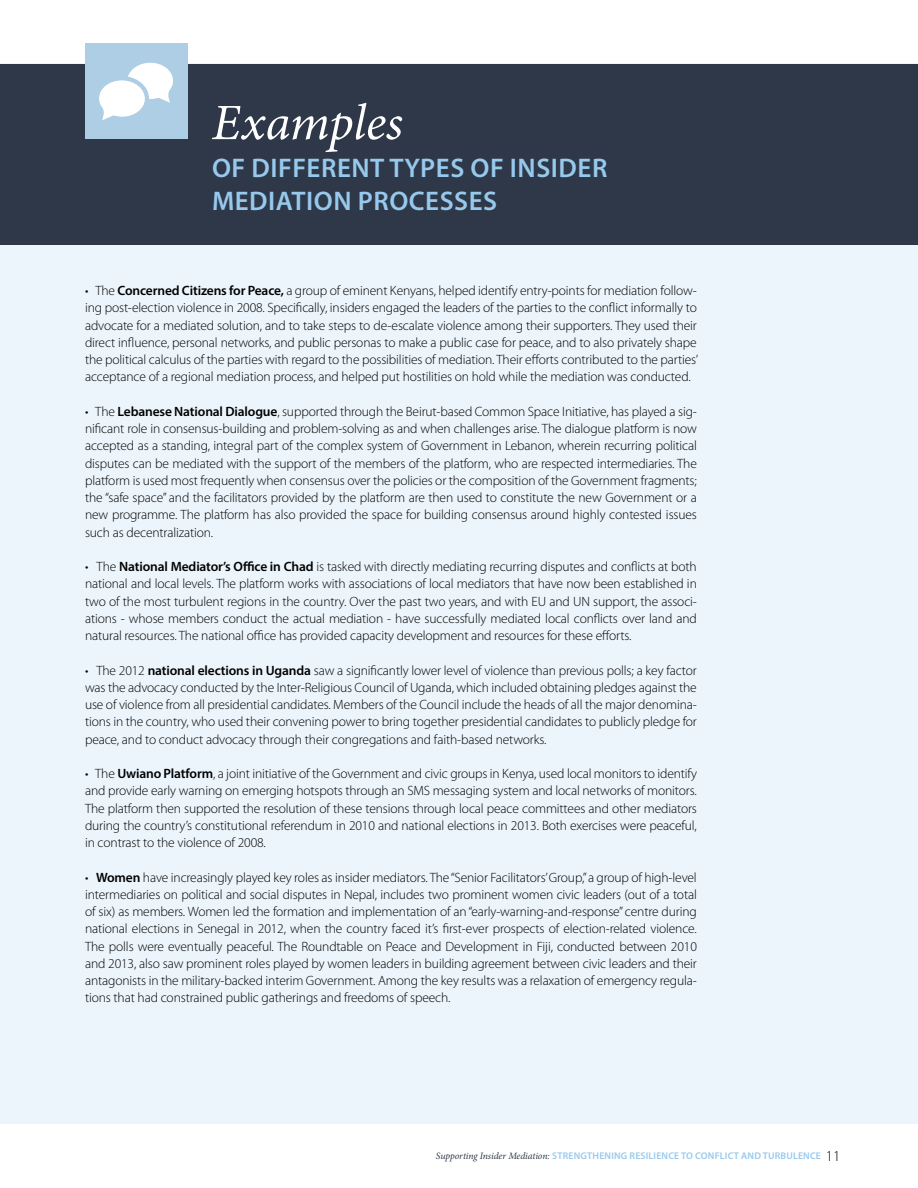
<style>
.page{position:relative;width:918px;height:1188px;background:#fff}
.page>*{position:absolute;margin:0;border:0;box-sizing:border-box;transform-origin:0 0}
.t1{font:italic 51px "Minion Pro";letter-spacing:-.01em;color:#fff}
.t2{font:600 27px/33px "Myriad Pro";letter-spacing:.02em;color:#97c9ed}
.t3{font:300 13.5px/17.2px "Myriad Pro";letter-spacing:-.01em;color:#000;text-align:justify}
.t4{font:600 9.75px "Myriad Pro";letter-spacing:.02em;color:#97c9ed}
.s1{font-weight:600}
.s2{font-family:"Minion Pro";font-weight:400;font-style:italic;color:#2e3848}
.s3{font-weight:300;font-size:15px;color:#000}
</style>
<div class="page">
<div style="left:0;top:64px;width:918px;height:1060px;background:#ecf5fc"></div>
<div style="left:0;top:64px;width:918px;height:180px;background:#2e3848"></div>
<div style="left:85px;top:44px;width:102px;height:95px;background:#adcee4"></div>
<svg style="left:99px;top:62px;width:74px;height:58px"></svg>
<h1 class="t1" style="left:212px;top:88px;width:193px">Examples</h1>
<h2 class="t2" style="left:212px;top:151px;width:397px">of different types of insider mediation processes</h2>
<p class="t3" style="left:85px;top:282px;width:615px">• The <span class="s1">Concerned Citizens for Peace,</span> a group of eminent Kenyans, helped identify entry-points for mediation follow&shy;ing post-election violence in 2008. Specifically, insiders engaged the leaders of the parties to the conflict informally to advocate for a mediated solution, and to take steps to de-escalate violence among their supporters. They used their direct influence, personal networks, and public personas to make a public case for peace, and to also privately shape the political calculus of the parties with regard to the possibilities of mediation. Their efforts contributed to the parties’ acceptance of a regional mediation process, and helped put hostilities on hold while the mediation was conducted.</p>
<p class="t3" style="left:85px;top:403px;width:613px">• The <span class="s1">Lebanese National Dialogue</span>, supported through the Beirut-based Common Space Initiative, has played a sig&shy;nificant role in consensus-building and problem-solving as and when challenges arise. The dialogue platform is now accepted as a standing, integral part of the complex system of Government in Lebanon, wherein recurring political disputes can be mediated with the support of the members of the platform, who are respected intermediaries. The platform is used most frequently when consensus over the policies or the composition of the Government fragments; the “safe space” and the facilitators provided by the platform are then used to constitute the new Government or a new programme. The platform has also provided the space for building consensus around highly contested issues such as decentralization.</p>
<p class="t3" style="left:85px;top:558px;width:613px">• The <span class="s1">National Mediator’s Office in Chad</span> is tasked with directly mediating recurring disputes and conflicts at both national and local levels. The platform works with associations of local mediators that have now been established in two of the most turbulent regions in the country. Over the past two years, and with EU and UN support, the associ&shy;ations - whose members conduct the actual mediation - have successfully mediated local conflicts over land and natural resources. The national office has provided capacity development and resources for these efforts.</p>
<p class="t3" style="left:85px;top:662px;width:613px">• The 2012 <span class="s1">national elections in Uganda</span> saw a significantly lower level of violence than previous polls; a key factor was the advocacy conducted by the Inter-Religious Council of Uganda, which included obtaining pledges against the use of violence from all presidential candidates. Members of the Council include the heads of all the major denomina&shy;tions in the country, who used their convening power to bring together presidential candidates to publicly pledge for peace, and to conduct advocacy through their congregations and faith-based networks.</p>
<p class="t3" style="left:85px;top:765px;width:613px">• The <span class="s1">Uwiano Platform</span>, a joint initiative of the Government and civic groups in Kenya, used local monitors to identify and provide early warning on emerging hotspots through an SMS messaging system and local networks of monitors.<br>The platform then supported the resolution of these tensions through local peace committees and other mediators during the country’s constitutional referendum in 2010 and national elections in 2013. Both exercises were peaceful, in contrast to the violence of 2008.</p>
<p class="t3" style="left:85px;top:869px;width:613px">• <span class="s1">Women</span> have increasingly played key roles as insider mediators. The “Senior Facilitators’ Group,” a group of high-level intermediaries on political and social disputes in Nepal, includes two prominent women civic leaders (out of a total of six) as members. Women led the formation and implementation of an “early-warning-and-response” centre during national elections in Senegal in 2012, when the country faced it’s first-ever prospects of election-related violence.<br>The polls were eventually peaceful. The Roundtable on Peace and Development in Fiji, conducted between 2010 and 2013, also saw prominent roles played by women leaders in building agreement between civic leaders and their antagonists in the military-backed interim Government. Among the key results was a relaxation of emergency regula&shy;tions that had constrained public gatherings and freedoms of speech.</p>
<p class="t4" style="left:436px;top:1150px;width:406px"><span class="s2">Supporting Insider Mediation:</span> Strengthening resilience to conflict and turbulence <span class="s3">11</span></p>
</div>
